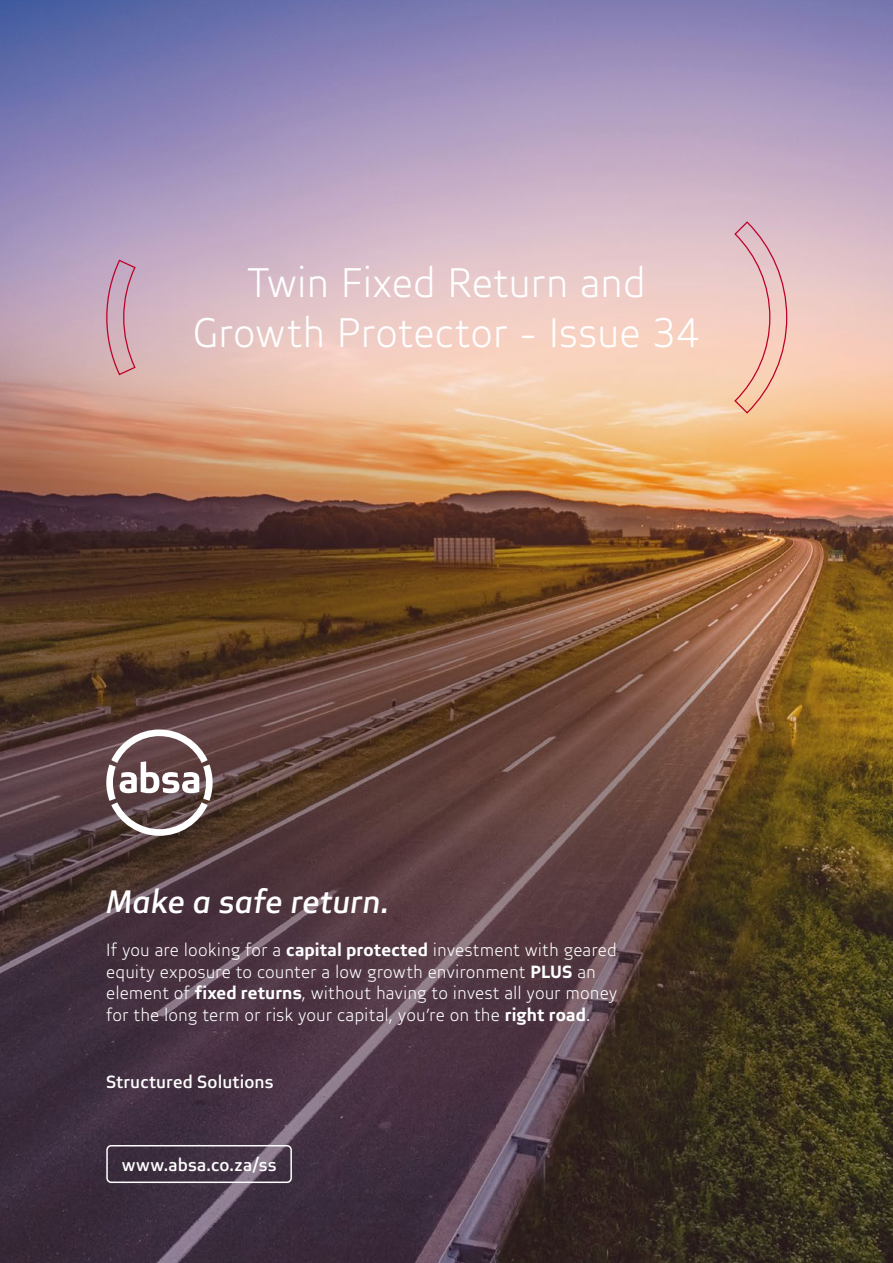
<style>
.page{position:relative;width:893px;height:1263px;background:#fff}
.page>*{position:absolute;margin:0;border:0;box-sizing:border-box;transform-origin:0 0}
.t1{font:300 42px/50.4px "Brave Sans";color:#fff;text-align:center}
.t2{font:italic 500 33px "Brave Sans";letter-spacing:.005em;color:#fff}
.t3{font:300 18px/21.6px "Brave Sans";color:#fff}
.t4{font:500 18px "Brave Sans";letter-spacing:.005em;color:#fff}
.s1{font-weight:700}
</style>
<div class="page">
<img style="left:0;top:0;width:893px;height:1263px">
<div style="left:106px;top:1145px;width:186px;height:38px;border:2px solid #fff;border-radius:4px"></div>
<svg style="left:733px;top:220px;width:55px;height:195px;background:#ecc0b6"></svg>
<svg style="left:106px;top:259px;width:31px;height:117px;background:#cca0b0"></svg>
<svg style="left:106px;top:729px;width:107px;height:107px"></svg>
<h1 class="t1" style="left:193px;top:257px;width:509px">Twin Fixed Return and<br>Growth Protector - Issue 34</h1>
<h2 class="t2" style="left:106px;top:882px;width:284px">Make a safe return.</h2>
<p class="t3" style="left:106px;top:939px;width:513px">If you are looking for a <span class="s1">capital protected</span> investment with geared equity exposure to counter a low growth environment <span class="s1">PLUS</span> an element of <span class="s1">fixed returns</span>, without having to invest all your money for the long term or risk your capital, you’re on the <span class="s1">right road</span>.</p>
<p class="t4" style="left:106px;top:1071px;width:169px">Structured Solutions</p>
<p class="t4" style="left:122px;top:1153px;width:156px">www.absa.co.za/ss</p>
</div>
